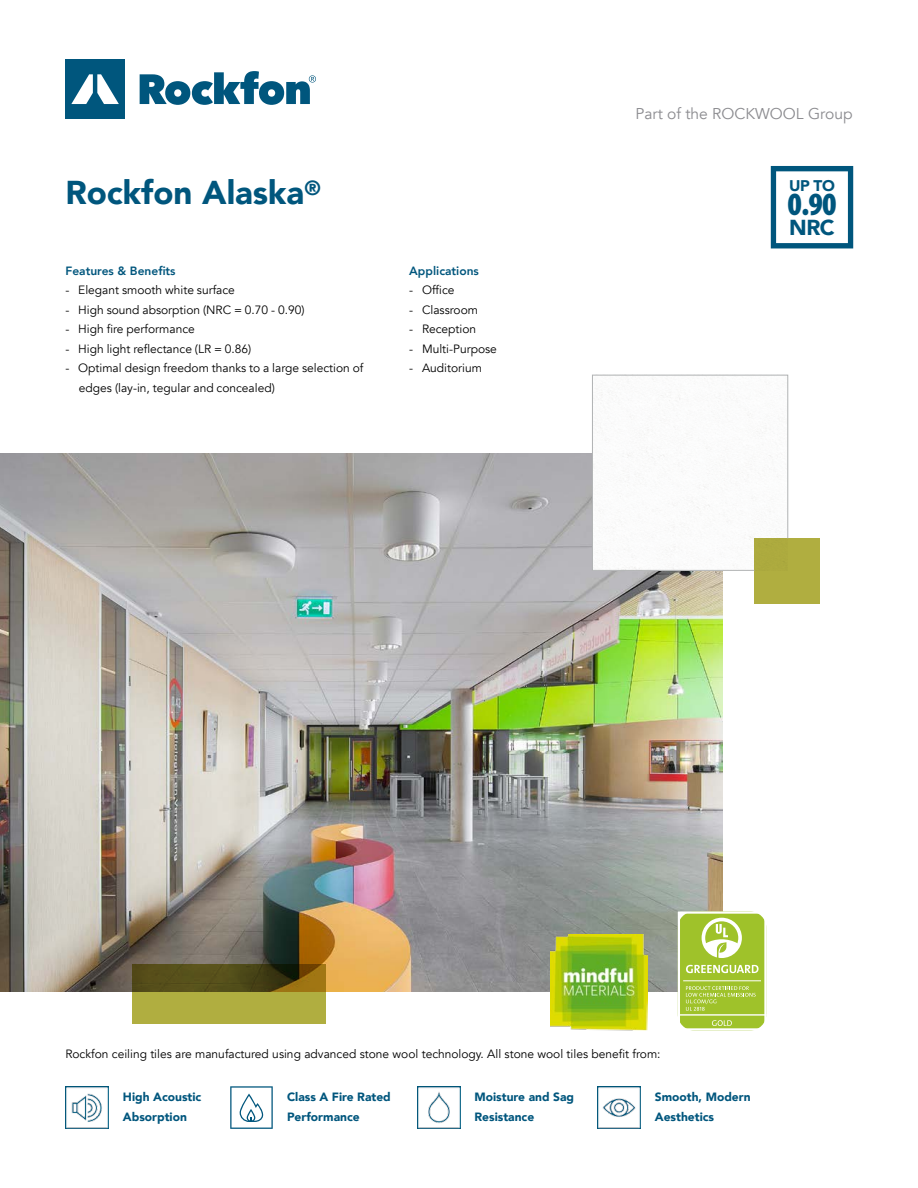
<style>
.page{position:relative;width:918px;height:1188px;background:#fff}
.page>*{position:absolute;margin:0;border:0;box-sizing:border-box;transform-origin:0 0}
.t1{font:900 33px "Avenir";color:#00567d}
.t2{font:900 condensed 32.55px "Myriad Pro";color:#00567d}
.t3{font:900 21.6px "Avenir";color:#00567d}
.t4{font:15.6px "Avenir";color:#8b8b8f}
.t5{font:900 15.45px "Avenir";color:#00567d}
.t6{font:12px/19.5px "Avenir";color:#000}
.t7{font:900 12px/19.5px "Avenir";color:#00567d}
.t8{font:800 12px "Avenir";color:#00567d}
</style>
<div class="page">
<svg style="left:230px;top:1086px;width:43px;height:43px"></svg>
<img style="left:66px;top:1086px;width:42px;height:43px">
<img style="left:418px;top:1086px;width:42px;height:43px">
<img style="left:598px;top:1086px;width:42px;height:43px">
<img style="left:0;top:453px;width:722px;height:539px">
<div style="left:678px;top:911px;width:88px;height:120px;background:#9fc22a;border-radius:16px"></div>
<hr style="left:678px;top:1014px;width:89px;height:2px;background:#fff">
<svg style="left:712px;top:1020px;width:20px;height:6px"></svg>
<svg style="left:702px;top:918px;width:40px;height:40px"></svg>
<svg style="left:686px;top:986px;width:70px;height:25px"></svg>
<hr style="left:683px;top:980px;width:78px;height:1px;background:#fff">
<svg style="left:686px;top:965px;width:73px;height:8px"></svg>
<div style="left:678px;top:911px;width:89px;height:120px;border:2px solid #fff"></div>
<svg style="left:771px;top:166px;width:82px;height:82px"></svg>
<div style="left:65px;top:60px;width:60px;height:59px;background:#00567d"></div>
<svg style="left:71px;top:74px;width:48px;height:30px"></svg>
<svg style="left:140px;top:71px;width:176px;height:34px"></svg>
<div style="left:754px;top:538px;width:66px;height:66px;background:#b0ae40"></div>
<img style="left:551px;top:935px;width:97px;height:96px">
<svg style="left:132px;top:964px;width:194px;height:60px;background:#86802c"></svg>
<svg style="left:592px;top:374px;width:197px;height:197px"></svg>
<h1 class="t1" style="left:65px;top:164px;width:257px">Rockfon Alaska<sup>®</sup></h1>
<p class="t8" style="left:65px;top:261px;width:111px">Features &amp; Benefits</p>
<p class="t6" style="left:65px;top:281px;width:171px">- Elegant smooth white surface</p>
<p class="t6" style="left:65px;top:300px;width:241px">- High sound absorption (NRC = 0.70 - 0.90)</p>
<p class="t6" style="left:65px;top:320px;width:131px">- High fire performance</p>
<p class="t6" style="left:65px;top:339px;width:187px">- High light reflectance (LR = 0.86)</p>
<p class="t6" style="left:79px;top:359px;width:286px;text-indent:-14px">- Optimal design freedom thanks to a large selection of edges (lay-in, tegular and concealed)</p>
<p class="t8" style="left:409px;top:261px;width:71px">Applications</p>
<p class="t6" style="left:409px;top:281px;width:47px">- Office</p>
<p class="t6" style="left:409px;top:300px;width:70px">- Classroom</p>
<p class="t6" style="left:409px;top:320px;width:68px">- Reception</p>
<p class="t6" style="left:409px;top:339px;width:89px">- Multi-Purpose</p>
<p class="t6" style="left:409px;top:359px;width:74px">- Auditorium</p>
<h3 class="t4" style="left:635px;top:104px;width:219px">Part of the ROCKWOOL Group</h3>
<p class="t5" style="left:789px;top:172px;width:47px">UP TO</p>
<h3 class="t3" style="left:789px;top:209px;width:47px">NRC</h3>
<h2 class="t2" style="left:787px;top:184px;width:51px">0.90</h2>
<p class="t6" style="left:65px;top:1044px;width:597px">Rockfon ceiling tiles are manufactured using advanced stone wool technology. All stone wool tiles benefit from:</p>
<p class="t7" style="left:123px;top:1087px;width:80px">High Acoustic<br>Absorption</p>
<p class="t7" style="left:287px;top:1087px;width:105px">Class A Fire Rated<br>Performance</p>
<p class="t7" style="left:475px;top:1087px;width:101px">Moisture and Sag<br>Resistance</p>
<p class="t7" style="left:655px;top:1087px;width:97px">Smooth, Modern<br>Aesthetics</p>
</div>
